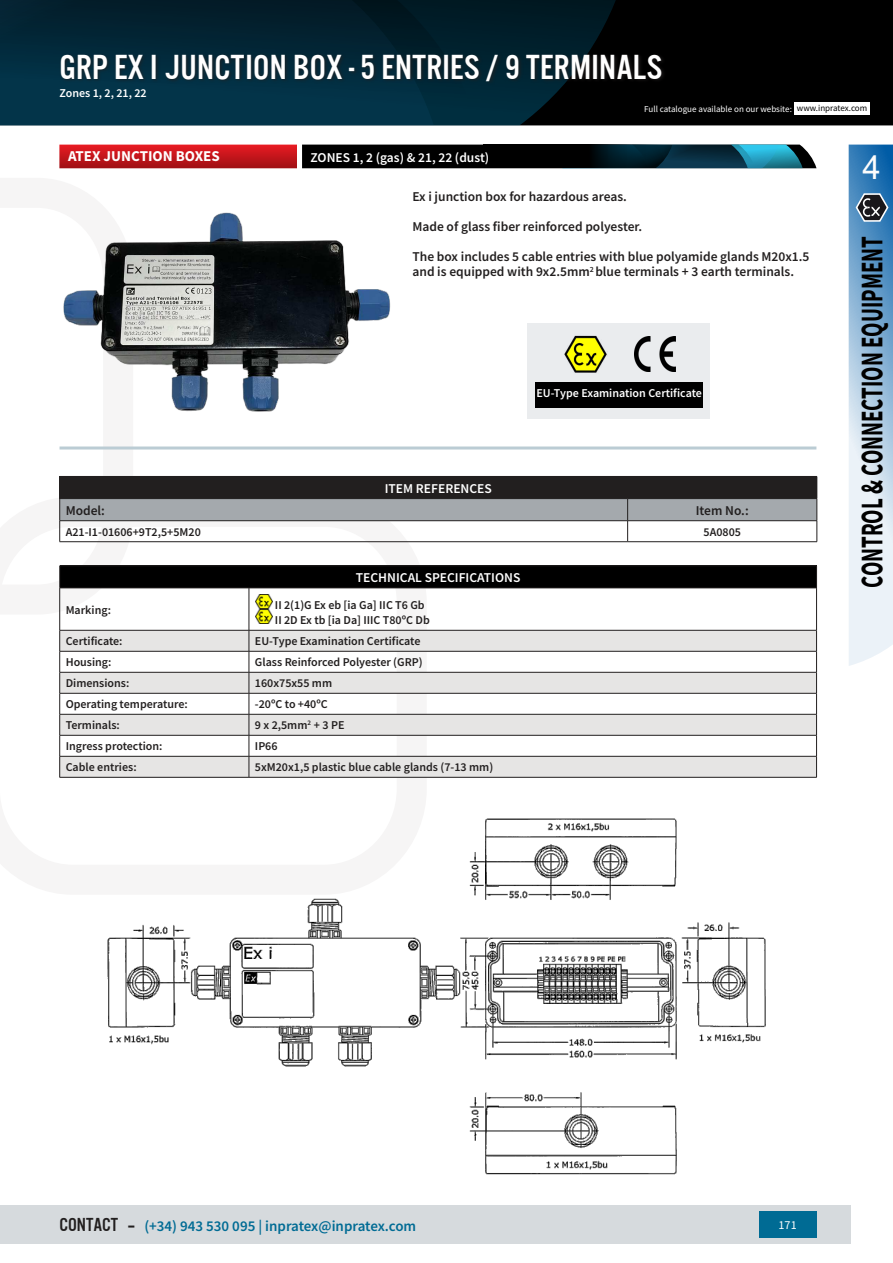
<style>
.page{position:relative;width:893px;height:1263px;background:#fff}
.page>*{position:absolute;margin:0;border:0;box-sizing:border-box;transform-origin:0 0}
.t1{font:36px "U.S.101";letter-spacing:.01em;color:#fff}
.t2{font:33px "Arial";color:#fcfcfc}
.t3{font:700 31.5px "Source Sans Pro";color:#000;scale:.67 1}
.t4{font:600 15px "Source Sans Pro";color:#006b94}
.t5{font:700 15px "Source Sans Pro";color:#fff}
.t6{font:600 13.5px/15px "Source Sans Pro";color:#221f1f}
.t7{font:600 13.5px "Source Sans Pro";color:#fff}
.t8{font:12.15px "Source Sans Pro";color:#fff}
.t9{font:600 12px/15px "Source Sans Pro";color:#221f1f}
.t10{font:600 12px "Source Sans Pro";color:#fff}
.t11{font:9px "Source Sans Pro";color:#fff}
.s1{color:#000}
.s2{font-family:"U.S.101";font-weight:400;font-size:19.5px;color:#221f1f}
.s3{font-family:"Orbitron";font-weight:700;color:#221f1f}
</style>
<div class="page">
<div style="left:622px;top:0;width:271px;height:125px;background:#000"></div>
<svg style="left:479px;top:0;width:143px;height:125px;background:#00161e"></svg>
<svg style="left:0;top:0;width:479px;height:125px;background:#022839"></svg>
<div style="left:794px;top:102px;width:76px;height:13px;background:#fff"></div>
<div style="left:0;top:1205px;width:850px;height:39px;background:#d6dadd"></div>
<div style="left:759px;top:1211px;width:57px;height:27px;background:#006b94"></div>
<svg style="left:59px;top:542px;width:368px;height:236px"></svg>
<svg style="left:59px;top:446px;width:74px;height:168px"></svg>
<svg style="left:849px;top:145px;width:44px;height:521px;background:#a4c3dc"></svg>
<div style="left:60px;top:566px;width:756px;height:22px;background:#000"></div>
<svg style="left:250px;top:631px;width:566px;height:146px;fill:#e6e5e4"></svg>
<hr style="left:60px;top:565px;width:189px;height:1px;background:#221f1f">
<svg style="left:59px;top:566px;width:1px;height:22px"></svg>
<hr style="left:249px;top:565px;width:568px;height:1px;background:#221f1f">
<svg style="left:816px;top:566px;width:1px;height:22px"></svg>
<hr style="left:60px;top:588px;width:189px;height:1px;background:#221f1f">
<hr style="left:59px;top:588px;width:1px;height:42px;background:#221f1f">
<hr style="left:249px;top:588px;width:568px;height:1px;background:#221f1f">
<hr style="left:249px;top:588px;width:1px;height:42px;background:#221f1f">
<hr style="left:816px;top:588px;width:1px;height:42px;background:#221f1f">
<hr style="left:249px;top:630px;width:568px;height:1px;background:#221f1f">
<hr style="left:249px;top:651px;width:568px;height:1px;background:#221f1f">
<hr style="left:249px;top:672px;width:568px;height:1px;background:#221f1f">
<hr style="left:249px;top:693px;width:568px;height:1px;background:#221f1f">
<hr style="left:249px;top:714px;width:568px;height:1px;background:#221f1f">
<hr style="left:249px;top:735px;width:568px;height:1px;background:#221f1f">
<hr style="left:249px;top:756px;width:568px;height:1px;background:#221f1f">
<svg style="left:59px;top:630px;width:191px;height:147px"></svg>
<svg style="left:816px;top:630px;width:1px;height:147px"></svg>
<hr style="left:60px;top:777px;width:189px;height:1px;background:#221f1f">
<hr style="left:249px;top:777px;width:568px;height:1px;background:#221f1f">
<img style="left:255px;top:594px;width:17px;height:29px">
<hr style="left:60px;top:476px;width:568px;height:1px;background:#221f1f">
<hr style="left:628px;top:476px;width:189px;height:1px;background:#221f1f">
<svg style="left:59px;top:477px;width:759px;height:64px"></svg>
<hr style="left:60px;top:541px;width:568px;height:1px;background:#221f1f">
<hr style="left:628px;top:541px;width:189px;height:1px;background:#221f1f">
<div style="left:59px;top:52px;width:607px;height:33px;background:#221f1f;opacity:.75"></div>
<img style="left:60px;top:145px;width:237px;height:23px">
<svg style="left:302px;top:145px;width:514px;height:23px;background:#0d282f"></svg>
<svg style="left:483px;top:145px;width:238px;height:23px;background:#02131b"></svg>
<img style="left:63px;top:212px;width:328px;height:200px">
<hr style="left:60px;top:446px;width:756px;height:3px;background:#bbccd4">
<div style="left:527px;top:323px;width:183px;height:96px;background:#eaecee"></div>
<div style="left:535px;top:382px;width:167px;height:25px;background:#000"></div>
<img style="left:564px;top:335px;width:43px;height:38px">
<img style="left:635px;top:336px;width:41px;height:36px">
<img style="left:107px;top:818px;width:659px;height:357px">
<h1 class="t1" style="left:60px;top:45px;width:604px">GRP EX I JUNCTION BOX - 5 ENTRIES / 9 TERMINALS</h1>
<p class="t10" style="left:60px;top:88px;width:89px">Zones 1, 2, 21, 22</p>
<p class="t5" style="left:68px;top:151px;width:153px">ATEX JUNCTION BOXES</p>
<p class="t7" style="left:311px;top:151px;width:180px">ZONES 1, 2 (gas) &amp; 21, 22 (dust)</p>
<p class="t11" style="left:644px;top:106px;width:225px">Full catalogue available on our website: <span class="s1">www.inpratex.com</span></p>
<h2 class="t2" style="left:862px;top:148px;width:20px">4</h2>
<p class="t6" style="left:412px;top:191px;width:216px">Ex i junction box for hazardous areas.</p>
<p class="t6" style="left:412px;top:221px;width:231px">Made of glass fiber reinforced polyester.</p>
<p class="t6" style="left:412px;top:251px;width:399px">The box includes 5 cable entries with blue polyamide glands M20x1.5 and is equipped with 9x2.5mm<sup>2</sup> blue terminals + 3 earth terminals.</p>
<p class="t7" style="left:385px;top:482px;width:109px">ITEM REFERENCES</p>
<p class="t10" style="left:536px;top:388px;width:167px">EU-Type Examination Certificate</p>
<p class="t6" style="left:66px;top:504px;width:41px">Model:</p>
<p class="t6" style="left:696px;top:504px;width:54px">Item No.:</p>
<p class="t9" style="left:66px;top:525px;width:137px">A21-I1-01606+9T2,5+5M20</p>
<p class="t9" style="left:703px;top:525px;width:39px">5A0805</p>
<p class="t7" style="left:356px;top:572px;width:166px">TECHNICAL SPECIFICATIONS</p>
<p class="t9" style="left:66px;top:603px;width:47px">Marking:</p>
<p class="t9" style="left:275px;top:599px;width:156px">II 2(1)G Ex eb [ia Ga] IIC T6 Gb<br>II 2D Ex tb [ia Da] IIIC T80ºC Db</p>
<p class="t9" style="left:66px;top:635px;width:58px">Certificate:</p>
<p class="t9" style="left:255px;top:635px;width:167px">EU-Type Examination Certificate</p>
<p class="t9" style="left:66px;top:656px;width:47px">Housing:</p>
<p class="t9" style="left:255px;top:656px;width:169px">Glass Reinforced Polyester (GRP)</p>
<p class="t9" style="left:66px;top:677px;width:65px">Dimensions:</p>
<p class="t9" style="left:255px;top:677px;width:79px">160x75x55 mm</p>
<p class="t9" style="left:66px;top:698px;width:124px">Operating temperature:</p>
<p class="t9" style="left:255px;top:698px;width:74px">-20ºC to +40ºC</p>
<p class="t9" style="left:66px;top:719px;width:56px">Terminals:</p>
<p class="t9" style="left:255px;top:719px;width:91px">9 x 2,5mm<sup>2</sup> + 3 PE</p>
<p class="t9" style="left:66px;top:740px;width:98px">Ingress protection:</p>
<p class="t9" style="left:255px;top:740px;width:24px">IP66</p>
<p class="t9" style="left:66px;top:761px;width:72px">Cable entries:</p>
<p class="t9" style="left:255px;top:761px;width:240px">5xM20x1,5 plastic blue cable glands (7-13 mm)</p>
<h3 class="t3" style="left:861px;top:588px;width:526px;rotate:-90deg">CONTROL &amp; CONNECTION EQUIPMENT</h3>
<p class="t4" style="left:59px;top:1220px;width:358px"><span class="s2">CONTACT</span> <span class="s3">-</span> (+34) 943 530 095 | inpratex@inpratex.com</p>
<p class="t8" style="left:779px;top:1220px;width:20px">171</p>
</div>
